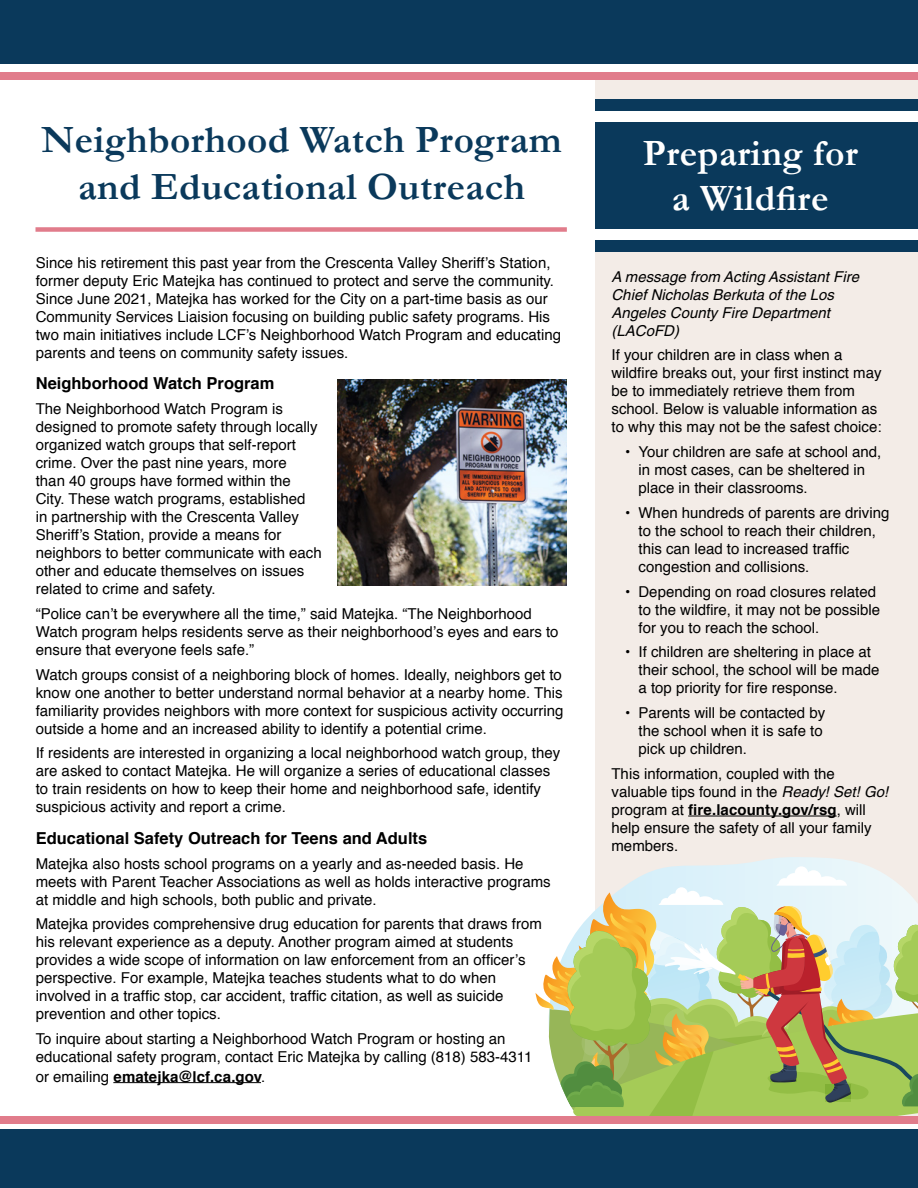
<style>
.page{position:relative;width:918px;height:1188px;background:#fff}
.page>*{position:absolute;margin:0;border:0;box-sizing:border-box;transform-origin:0 0}
.LCF_HEADER_New{font:700 39px/46.8px "Garamond";letter-spacing:.01em;color:#0a395b;text-align:center}
.LCF_HEADER_New-2{font:700 37.5px/45px "Garamond";letter-spacing:.01em;color:#fff;text-align:center}
.Section_Header{font:700 16.5px "Helvetica";color:#000}
.LCF_Body{font:15px/18px "Helvetica";color:#000}
.LCF_Body-2{font:italic 15px/18px "Helvetica";color:#000}
.LCF_Body-3{font:700 15px "Helvetica";letter-spacing:.005em;color:#000}
.s1{font-weight:400}
.s2{font-style:italic}
.s3{font-weight:700}
</style>
<div class="page">
<div style="left:596px;top:76px;width:322px;height:1044px;background:#f3ece7"></div>
<svg style="left:595px;top:857px;width:272px;height:9px"></svg>
<svg style="left:536px;top:866px;width:382px;height:249px;background:#c2cc94"></svg>
<div style="left:0;top:0;width:918px;height:64px;background:#0a395b"></div>
<div style="left:0;top:1129px;width:918px;height:59px;background:#0a395b"></div>
<div style="left:0;top:1116px;width:918px;height:7px;background:#e17c8b"></div>
<div style="left:0;top:72px;width:918px;height:8px;background:#e17c8b"></div>
<img style="left:337px;top:380px;width:230px;height:206px">
<div style="left:596px;top:100px;width:322px;height:152px;background:#0a395b"></div>
<div style="left:594px;top:230px;width:324px;height:10px;background:#fff"></div>
<div style="left:594px;top:112px;width:324px;height:10px;background:#fff"></div>
<hr style="left:113px;top:1082px;width:148px;height:1px;background:#000">
<hr style="left:688px;top:816px;width:149px;height:1px;background:#000">
<div style="left:36px;top:227px;width:531px;height:5px;background:#e17c8b"></div>
<p class="LCF_HEADER_New" style="left:41px;top:116px;width:522px">Neighborhood Watch Program and Educational Outreach</p>
<p class="LCF_Body" style="left:36px;top:254px;width:527px">Since his retirement this past year from the Crescenta Valley Sheriff’s Station, former deputy Eric Matejka has continued to protect and serve the community.<br>Since June 2021, Matejka has worked for the City on a part-time basis as our Community Services Liaision focusing on building public safety programs. His two main initiatives include LCF’s Neighborhood Watch Program and educating parents and teens on community safety issues.</p>
<p class="Section_Header" style="left:36px;top:370px;width:240px">Neighborhood Watch Program</p>
<p class="LCF_Body" style="left:36px;top:400px;width:287px">The Neighborhood Watch Program is designed to promote safety through locally organized watch groups that self-report crime. Over the past nine years, more<br>than 40 groups have formed within the City. These watch programs, established<br>in partnership with the Crescenta Valley Sheriff’s Station, provide a means for neighbors to better communicate with each other and educate themselves on issues related to crime and safety.</p>
<p class="LCF_Body" style="left:36px;top:605px;width:524px">“Police can’t be everywhere all the time,” said Matejka. “The Neighborhood<br>Watch program helps residents serve as their neighborhood’s eyes and ears to ensure that everyone feels safe.”</p>
<p class="LCF_Body" style="left:36px;top:666px;width:529px;text-align:justify">Watch groups consist of a neighboring block of homes. Ideally, neighbors get to know one another to better understand normal behavior at a nearby home. This familiarity provides neighbors with more context for suspicious activity occurring outside a home and an increased ability to identify a potential crime.</p>
<p class="LCF_Body" style="left:36px;top:744px;width:526px">If residents are interested in organizing a local neighborhood watch group, they are asked to contact Matejka. He will organize a series of educational classes to train residents on how to keep their home and neighborhood safe, identify suspicious activity and report a crime.</p>
<p class="Section_Header" style="left:36px;top:825px;width:393px">Educational Safety Outreach for Teens and Adults</p>
<p class="LCF_Body" style="left:36px;top:855px;width:516px">Matejka also hosts school programs on a yearly and as-needed basis. He meets with Parent Teacher Associations as well as holds interactive programs at middle and high schools, both public and private.</p>
<p class="LCF_Body" style="left:36px;top:915px;width:508px">Matejka provides comprehensive drug education for parents that draws from his relevant experience as a deputy. Another program aimed at students provides a wide scope of information on law enforcement from an officer’s perspective. For example, Matejka teaches students what to do when involved in a traffic stop, car accident, traffic citation, as well as suicide prevention and other topics.</p>
<p class="LCF_Body" style="left:36px;top:1030px;width:498px">To inquire about starting a Neighborhood Watch Program or hosting an educational safety program, contact Eric Matejka by calling (818) 583-4311</p>
<p class="LCF_Body-3" style="left:36px;top:1064px;width:231px"><span class="s1">or emailing</span> ematejka@lcf.ca.gov<span class="s1">.</span></p>
<p class="LCF_HEADER_New-2" style="left:643px;top:130px;width:217px">Preparing for a Wildfire</p>
<p class="LCF_Body-2" style="left:612px;top:267px;width:249px">A message from Acting Assistant Fire<br>Chief Nicholas Berkuta of the Los<br>Angeles County Fire Department (LACoFD)</p>
<p class="LCF_Body" style="left:612px;top:347px;width:272px">If your children are in class when a wildfire breaks out, your first instinct may be to immediately retrieve them from school. Below is valuable information as to why this may not be the safest choice:</p>
<p class="LCF_Body" style="left:639px;top:443px;width:244px;text-indent:-14px">• Your children are safe at school and, in most cases, can be sheltered in place in their classrooms.</p>
<p class="LCF_Body" style="left:639px;top:504px;width:252px;text-indent:-14px">• When hundreds of parents are driving to the school to reach their children, this can lead to increased traffic congestion and collisions.</p>
<p class="LCF_Body" style="left:639px;top:583px;width:243px;text-indent:-14px">• Depending on road closures related to the wildfire, it may not be possible for you to reach the school.</p>
<p class="LCF_Body" style="left:639px;top:644px;width:242px;text-indent:-14px">• If children are sheltering in place at their school, the school will be made a top priority for fire response.</p>
<p class="LCF_Body" style="left:639px;top:704px;width:188px;text-indent:-14px">• Parents will be contacted by the school when it is safe to pick up children.</p>
<p class="LCF_Body" style="left:611px;top:765px;width:278px">This information, coupled with the valuable tips found in the <span class="s2">Ready! Set! Go! </span>program at <span class="s3">fire.lacounty.gov/rsg</span>, will help ensure the safety of all your family members.</p>
</div>
